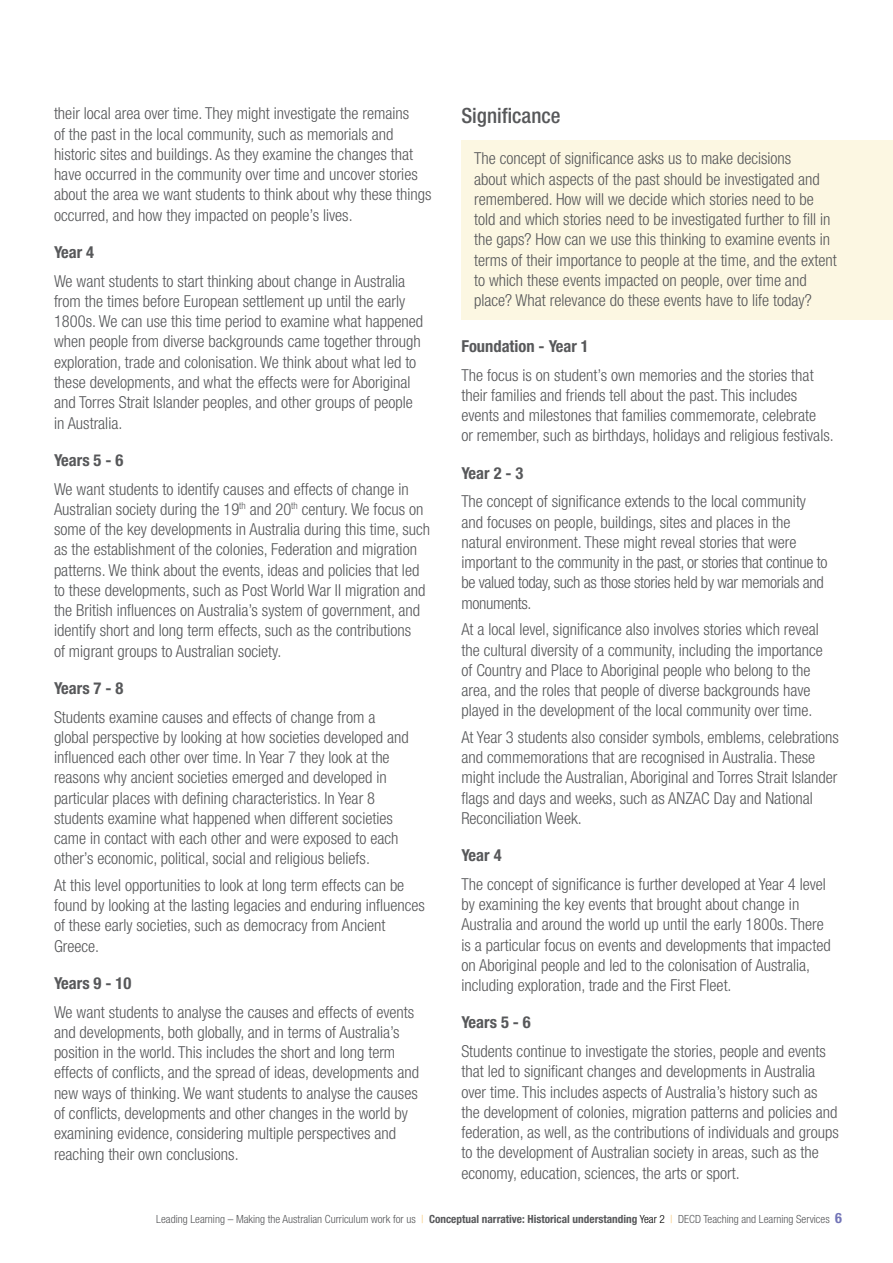
<style>
.page{position:relative;width:893px;height:1263px;background:#fff}
.page>*{position:absolute;margin:0;border:0;box-sizing:border-box;transform-origin:0 0}
.LL_Heading_C_grey_14{font:500 condensed 21px "Helvetica Neue";color:#57585a}
.LL_body_11pt_standar{font:300 condensed 16.5px/20.2px "Helvetica Neue";color:#57585a}
.LL_body_11pt_1_5_aft{font:300 condensed 16.5px/20.2px "Helvetica Neue";color:#57585a}
.LL_body_bold_1_after{font:700 condensed 16.5px "Helvetica Neue";color:#57585a}
.LL_Footer{font:300 condensed 11.25px "Helvetica Neue";color:#57585a}
.s1{color:#f4c56f}
.s2{font-weight:700}
.s3{color:#000}
.s4{font-weight:700;font-size:14.25px;color:#7274b7}
</style>
<div class="page">
<div style="left:461px;top:140px;width:432px;height:180px;background:#fcf7e2"></div>
<p class="LL_body_11pt_standar" style="left:54px;top:103px;width:379px">their local area over time. They might investigate the remains<br>of the past in the local community, such as memorials and historic sites and buildings. As they examine the changes that have occurred in the community over time and uncover stories about the area we want students to think about why these things occurred, and how they impacted on people’s lives.</p>
<p class="LL_body_bold_1_after" style="left:54px;top:242px;width:42px">Year 4</p>
<p class="LL_body_11pt_standar" style="left:54px;top:271px;width:371px">We want students to start thinking about change in Australia from the times before European settlement up until the early 1800s. We can use this time period to examine what happened when people from diverse backgrounds came together through exploration, trade and colonisation. We think about what led to these developments, and what the effects were for Aboriginal and Torres Strait Islander peoples, and other groups of people in Australia.</p>
<p class="LL_body_bold_1_after" style="left:54px;top:450px;width:71px">Years 5 - 6</p>
<p class="LL_body_11pt_standar" style="left:54px;top:478px;width:378px">We want students to identify causes and effects of change in Australian society during the 19<sup>th</sup> and 20<sup>th</sup> century. We focus on some of the key developments in Australia during this time, such as the establishment of the colonies, Federation and migration patterns. We think about the events, ideas and policies that led to these developments, such as Post World War II migration and the British influences on Australia’s system of government, and identify short and long term effects, such as the contributions<br>of migrant groups to Australian society.</p>
<p class="LL_body_bold_1_after" style="left:54px;top:678px;width:71px">Years 7 - 8</p>
<p class="LL_body_11pt_1_5_aft" style="left:54px;top:706px;width:356px">Students examine causes and effects of change from a global perspective by looking at how societies developed and influenced each other over time. In Year 7 they look at the reasons why ancient societies emerged and developed in particular places with defining characteristics. In Year 8 students examine what happened when different societies came in contact with each other and were exposed to each other’s economic, political, social and religious beliefs.</p>
<p class="LL_body_11pt_standar" style="left:54px;top:875px;width:373px">At this level opportunities to look at long term effects can be found by looking at the lasting legacies and enduring influences of these early societies, such as democracy from Ancient Greece.</p>
<p class="LL_body_bold_1_after" style="left:54px;top:973px;width:79px">Years 9 - 10</p>
<p class="LL_body_11pt_1_5_aft" style="left:54px;top:1002px;width:366px">We want students to analyse the causes and effects of events and developments, both globally, and in terms of Australia’s position in the world. This includes the short and long term effects of conflicts, and the spread of ideas, developments and new ways of thinking. We want students to analyse the causes of conflicts, developments and other changes in the world by examining evidence, considering multiple perspectives and reaching their own conclusions.</p>
<p class="LL_Heading_C_grey_14" style="left:461px;top:103px;width:101px">Significance</p>
<p class="LL_body_11pt_standar" style="left:474px;top:148px;width:364px">The concept of significance asks us to make decisions<br>about which aspects of the past should be investigated and remembered. How will we decide which stories need to be told and which stories need to be investigated further to fill in the gaps? How can we use this thinking to examine events in terms of their importance to people at the time, and the extent to which these events impacted on people, over time and place? What relevance do these events have to life today?</p>
<p class="LL_body_bold_1_after" style="left:461px;top:336px;width:129px">Foundation - Year 1</p>
<p class="LL_body_11pt_standar" style="left:461px;top:364px;width:374px">The focus is on student’s own memories and the stories that their families and friends tell about the past. This includes events and milestones that families commemorate, celebrate<br>or remember, such as birthdays, holidays and religious festivals.</p>
<p class="LL_body_bold_1_after" style="left:461px;top:463px;width:64px">Year 2 - 3</p>
<p class="LL_body_11pt_1_5_aft" style="left:461px;top:491px;width:368px">The concept of significance extends to the local community and focuses on people, buildings, sites and places in the natural environment. These might reveal stories that were important to the community in the past, or stories that continue to be valued today, such as those stories held by war memorials and monuments.</p>
<p class="LL_body_11pt_1_5_aft" style="left:461px;top:619px;width:363px">At a local level, significance also involves stories which reveal the cultural diversity of a community, including the importance of Country and Place to Aboriginal people who belong to the area, and the roles that people of diverse backgrounds have played in the development of the local community over time.</p>
<p class="LL_body_11pt_standar" style="left:461px;top:727px;width:379px">At Year 3 students also consider symbols, emblems, celebrations and commemorations that are recognised in Australia. These might include the Australian, Aboriginal and Torres Strait Islander flags and days and weeks, such as ANZAC Day and National Reconciliation Week.</p>
<p class="LL_body_bold_1_after" style="left:461px;top:845px;width:42px">Year 4</p>
<p class="LL_body_11pt_standar" style="left:461px;top:874px;width:371px">The concept of significance is further developed at Year 4 level by examining the key events that brought about change in Australia and around the world up until the early 1800s. There is a particular focus on events and developments that impacted on Aboriginal people and led to the colonisation of Australia, including exploration, trade and the First Fleet.</p>
<p class="LL_body_bold_1_after" style="left:461px;top:1012px;width:71px">Years 5 - 6</p>
<p class="LL_body_11pt_1_5_aft" style="left:461px;top:1041px;width:379px">Students continue to investigate the stories, people and events that led to significant changes and developments in Australia over time. This includes aspects of Australia’s history such as the development of colonies, migration patterns and policies and federation, as well, as the contributions of individuals and groups to the development of Australian society in areas, such as the economy, education, sciences, the arts or sport.</p>
<p class="LL_Footer" style="left:156px;top:1212px;width:687px">Leading Learning – Making the Australian Curriculum work for us <span class="s1">|</span> <span class="s2">Conceptual narrative: Historical understanding</span> <span class="s3">Year 2</span> <span class="s1">|</span> DECD Teaching and Learning Services <span class="s4">6</span></p>
</div>
